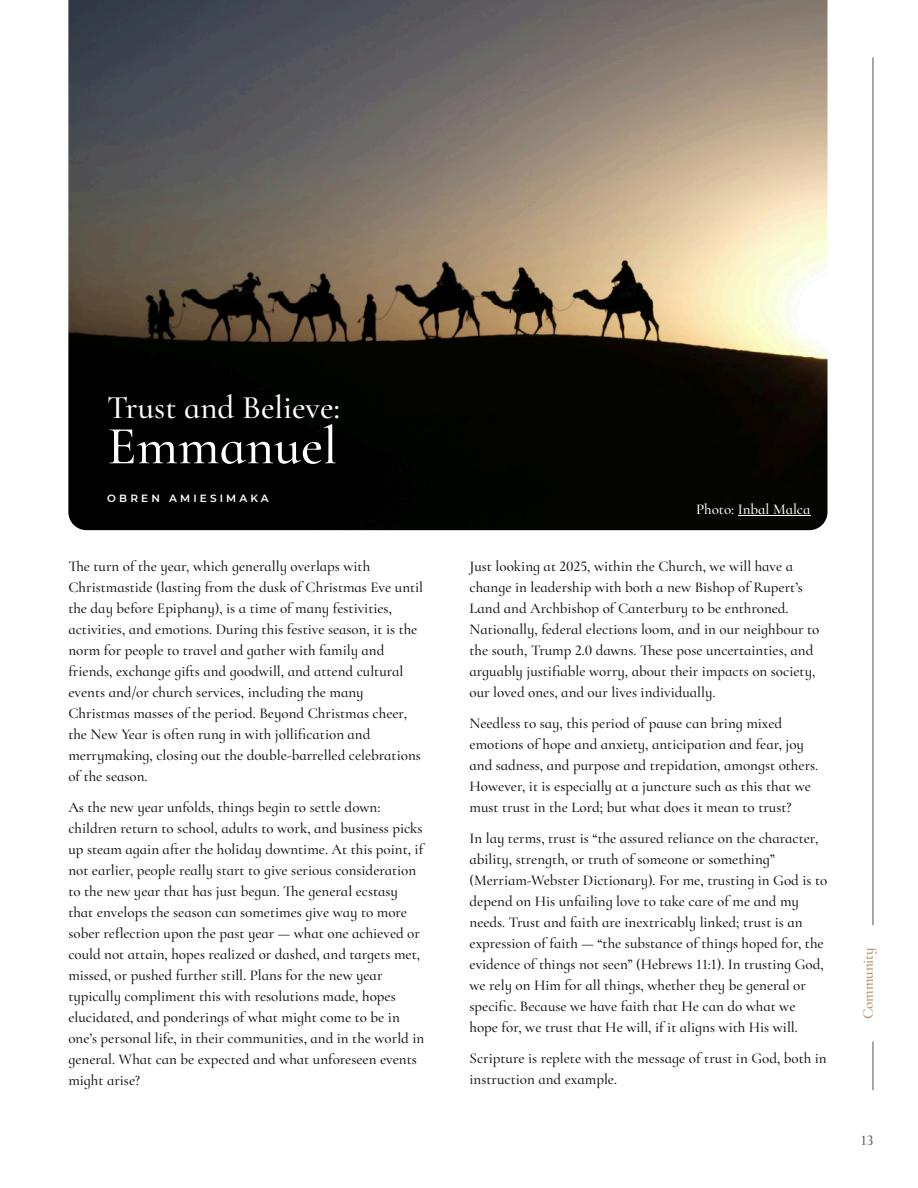
<style>
.page{position:relative;width:918px;height:1188px;background:#fff}
.page>*{position:absolute;margin:0;border:0;box-sizing:border-box;transform-origin:0 0}
.t1{font:500 54px "Cormorant Infant";color:#fff}
.t2{font:500 33px "Cormorant Infant";color:#fff}
.t3{font:500 15px/21px "Cormorant Infant";color:#131316}
.t4{font:500 15px "Cormorant Infant";color:#fff}
.t5{font:500 15px "Cormorant Infant";color:#b38856}
.t6{font:500 15px "Cormorant Infant";color:#535353}
.t7{font:600 10.5px "Montserrat";letter-spacing:.3em;color:#fff}
</style>
<div class="page">
<img style="left:68px;top:0;width:760px;height:530px">
<hr style="left:873px;top:57px;width:1px;height:868px;background:#535353">
<hr style="left:873px;top:1041px;width:1px;height:49px;background:#535353">
<hr style="left:738px;top:516px;width:72px;height:1px;background:#fff">
<h2 class="t2" style="left:107px;top:388px;width:234px">Trust and Believe:</h2>
<h1 class="t1" style="left:107px;top:413px;width:231px">Emmanuel</h1>
<p class="t7" style="left:107px;top:492px;width:163px">OBREN AMIESIMAKA</p>
<p class="t3" style="left:68px;top:556px;width:356px">The turn of the year, which generally overlaps with Christmastide (lasting from the dusk of Christmas Eve until the day before Epiphany), is a time of many festivities, activities, and emotions. During this festive season, it is the norm for people to travel and gather with family and friends, exchange gifts and goodwill, and attend cultural events and/or church services, including the many Christmas masses of the period. Beyond Christmas cheer, the New Year is often rung in with jollification and merrymaking, closing out the double-barrelled celebrations of the season.</p>
<p class="t3" style="left:68px;top:797px;width:357px">As the new year unfolds, things begin to settle down: children return to school, adults to work, and business picks up steam again after the holiday downtime. At this point, if not earlier, people really start to give serious consideration to the new year that has just begun. The general ecstasy that envelops the season can sometimes give way to more sober reflection upon the past year — what one achieved or could not attain, hopes realized or dashed, and targets met, missed, or pushed further still. Plans for the new year typically compliment this with resolutions made, hopes elucidated, and ponderings of what might come to be in one’s personal life, in their communities, and in the world in general. What can be expected and what unforeseen events might arise?</p>
<p class="t4" style="left:696px;top:500px;width:116px">Photo: Inbal Malca</p>
<p class="t3" style="left:470px;top:556px;width:351px">Just looking at 2025, within the Church, we will have a change in leadership with both a new Bishop of Rupert’s Land and Archbishop of Canterbury to be enthroned.<br>Nationally, federal elections loom, and in our neighbour to the south, Trump 2.0 dawns. These pose uncertainties, and arguably justifiable worry, about their impacts on society, our loved ones, and our lives individually.</p>
<p class="t3" style="left:470px;top:713px;width:350px">Needless to say, this period of pause can bring mixed emotions of hope and anxiety, anticipation and fear, joy and sadness, and purpose and trepidation, amongst others.<br>However, it is especially at a juncture such as this that we must trust in the Lord; but what does it mean to trust?</p>
<p class="t3" style="left:470px;top:828px;width:359px">In lay terms, trust is “the assured reliance on the character, ability, strength, or truth of someone or something” (Merriam-Webster Dictionary). For me, trusting in God is to depend on His unfailing love to take care of me and my needs. Trust and faith are inextricably linked; trust is an expression of faith — “the substance of things hoped for, the evidence of things not seen” (Hebrews 11:1). In trusting God, we rely on Him for all things, whether they be general or specific. Because we have faith that He can do what we hope for, we trust that He will, if it aligns with His will.</p>
<p class="t3" style="left:470px;top:1048px;width:359px">Scripture is replete with the message of trust in God, both in instruction and example.</p>
<p class="t5" style="left:859px;top:1019px;width:74px;rotate:-90deg">Community</p>
<p class="t6" style="left:861px;top:1131px;width:14px">13</p>
</div>
